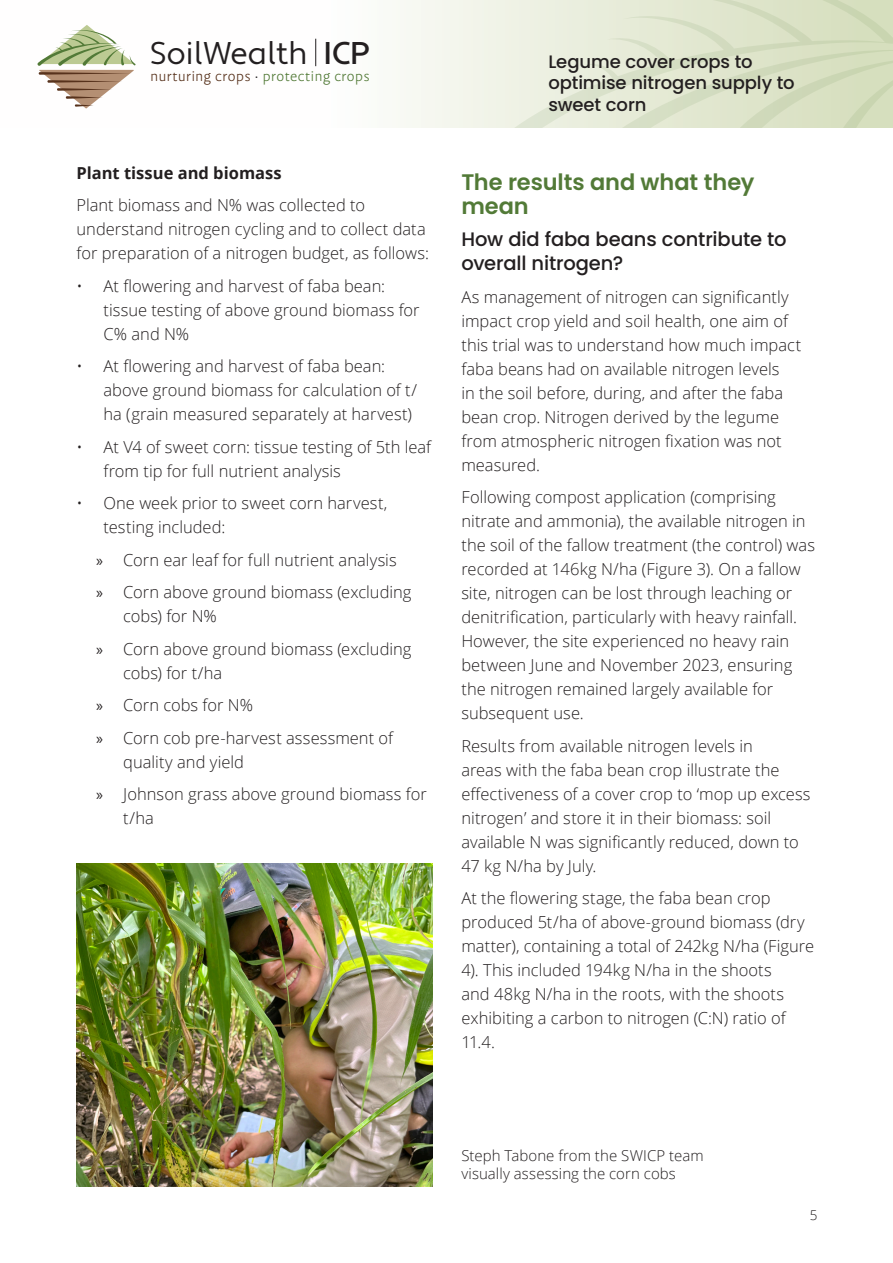
<style>
.page{position:relative;width:893px;height:1263px;background:#fff}
.page>*{position:absolute;margin:0;border:0;box-sizing:border-box;transform-origin:0 0}
.t1{font:31.5px "Apertura";color:#231f20}
.H3_-_Body_heading{font:600 22.5px/24px "Poppins";letter-spacing:-.005em;color:#527a37}
.H4_-_Body_subheading{font:500 19.5px/24px "Poppins";letter-spacing:-.01em;color:#231f20}
.t2{font:500 18px/21.6px "Poppins";letter-spacing:-.01em;color:#231f20}
.BT_-_body_text{font:300 16.5px/24px "Open Sans";color:#231f20}
.BT_-_body_text-2{font:700 16.5px "Open Sans";color:#231f20}
.t3{font:300 15.3px "Dejanire Sans";letter-spacing:.035em;color:#527a37}
.Photo_caption{font:300 15px/18px "Open Sans";letter-spacing:.005em;color:#231f20}
.t4{font:300 13.5px "Open Sans";color:#231f20}
.s1{font-weight:500}
.s2{color:#57321c}
.s3{color:#231f20}
.s4{font-family:"Myriad Pro";font-weight:400}
</style>
<div class="page">
<svg style="left:315px;top:0;width:270px;height:128px"></svg>
<svg style="left:492px;top:40px;width:93px;height:88px;background:#ebefe0"></svg>
<svg style="left:585px;top:0;width:308px;height:128px;background:#dbe2c8"></svg>
<svg style="left:37px;top:25px;width:99px;height:84px"></svg>
<svg style="left:315px;top:39px;width:1px;height:27px"></svg>
<img style="left:77px;top:863px;width:356px;height:323px">
<h1 class="t1" style="left:150px;top:34px;width:222px">Soil Wealth <span class="s1">ICP</span></h1>
<p class="t3" style="left:151px;top:67px;width:221px"><span class="s2">nurturing crops</span> <span class="s3">·</span> protecting crops</p>
<p class="BT_-_body_text-2" style="left:77px;top:161px;width:207px">Plant tissue and biomass</p>
<p class="BT_-_body_text" style="left:77px;top:193px;width:354px">Plant biomass and N% was collected to understand nitrogen cycling and to collect data for preparation of a nitrogen budget, as follows:</p>
<p class="BT_-_body_text" style="left:104px;top:273px;width:318px;text-indent:-27px">• At flowering and harvest of faba bean: tissue testing of above ground biomass for<br>C% and N%</p>
<p class="BT_-_body_text" style="left:104px;top:354px;width:315px;text-indent:-27px">• At flowering and harvest of faba bean: above ground biomass for calculation of t/ ha (grain measured separately at harvest)</p>
<p class="BT_-_body_text" style="left:104px;top:434px;width:329px;text-indent:-27px">• At V4 of sweet corn: tissue testing of 5th leaf from tip for full nutrient analysis</p>
<p class="BT_-_body_text" style="left:104px;top:491px;width:285px;text-indent:-27px">• One week prior to sweet corn harvest, testing included:</p>
<p class="BT_-_body_text" style="left:96px;top:547px;width:302px"><span class="s4">»</span> Corn ear leaf for full nutrient analysis</p>
<p class="BT_-_body_text" style="left:123px;top:580px;width:290px;text-indent:-27px"><span class="s4">»</span> Corn above ground biomass (excluding cobs) for N%</p>
<p class="BT_-_body_text" style="left:123px;top:636px;width:290px;text-indent:-27px"><span class="s4">»</span> Corn above ground biomass (excluding cobs) for t/ha</p>
<p class="BT_-_body_text" style="left:96px;top:693px;width:158px"><span class="s4">»</span> Corn cobs for N%</p>
<p class="BT_-_body_text" style="left:123px;top:725px;width:271px;text-indent:-27px"><span class="s4">»</span> Corn cob pre-harvest assessment of quality and yield</p>
<p class="BT_-_body_text" style="left:123px;top:782px;width:305px;text-indent:-27px"><span class="s4">»</span> Johnson grass above ground biomass for t/ha</p>
<p class="t2" style="left:549px;top:51px;width:248px">Legume cover crops to optimise nitrogen supply to sweet corn</p>
<p class="H3_-_Body_heading" style="left:461px;top:170px;width:294px">The results and what they mean</p>
<p class="H4_-_Body_subheading" style="left:461px;top:228px;width:327px">How did faba beans contribute to overall nitrogen?</p>
<p class="BT_-_body_text" style="left:461px;top:284px;width:341px">As management of nitrogen can significantly impact crop yield and soil health, one aim of this trial was to understand how much impact faba beans had on available nitrogen levels<br>in the soil before, during, and after the faba bean crop. Nitrogen derived by the legume from atmospheric nitrogen fixation was not measured.</p>
<p class="BT_-_body_text" style="left:461px;top:485px;width:355px">Following compost application (comprising nitrate and ammonia), the available nitrogen in the soil of the fallow treatment (the control) was recorded at 146kg N/ha (Figure 3). On a fallow site, nitrogen can be lost through leaching or denitrification, particularly with heavy rainfall.<br>However, the site experienced no heavy rain between June and November 2023, ensuring the nitrogen remained largely available for subsequent use.</p>
<p class="BT_-_body_text" style="left:461px;top:733px;width:351px">Results from available nitrogen levels in<br>areas with the faba bean crop illustrate the effectiveness of a cover crop to ‘mop up excess nitrogen’ and store it in their biomass: soil available N was significantly reduced, down to 47 kg N/ha by July.</p>
<p class="BT_-_body_text" style="left:461px;top:886px;width:354px">At the flowering stage, the faba bean crop produced 5t/ha of above-ground biomass (dry matter), containing a total of 242kg N/ha (Figure 4). This included 194kg N/ha in the shoots<br>and 48kg N/ha in the roots, with the shoots exhibiting a carbon to nitrogen (C:N) ratio of 11.4.</p>
<p class="Photo_caption" style="left:461px;top:1146px;width:244px">Steph Tabone from the SWICP team visually assessing the corn cobs</p>
<p class="t4" style="left:810px;top:1206px;width:9px">5</p>
</div>
